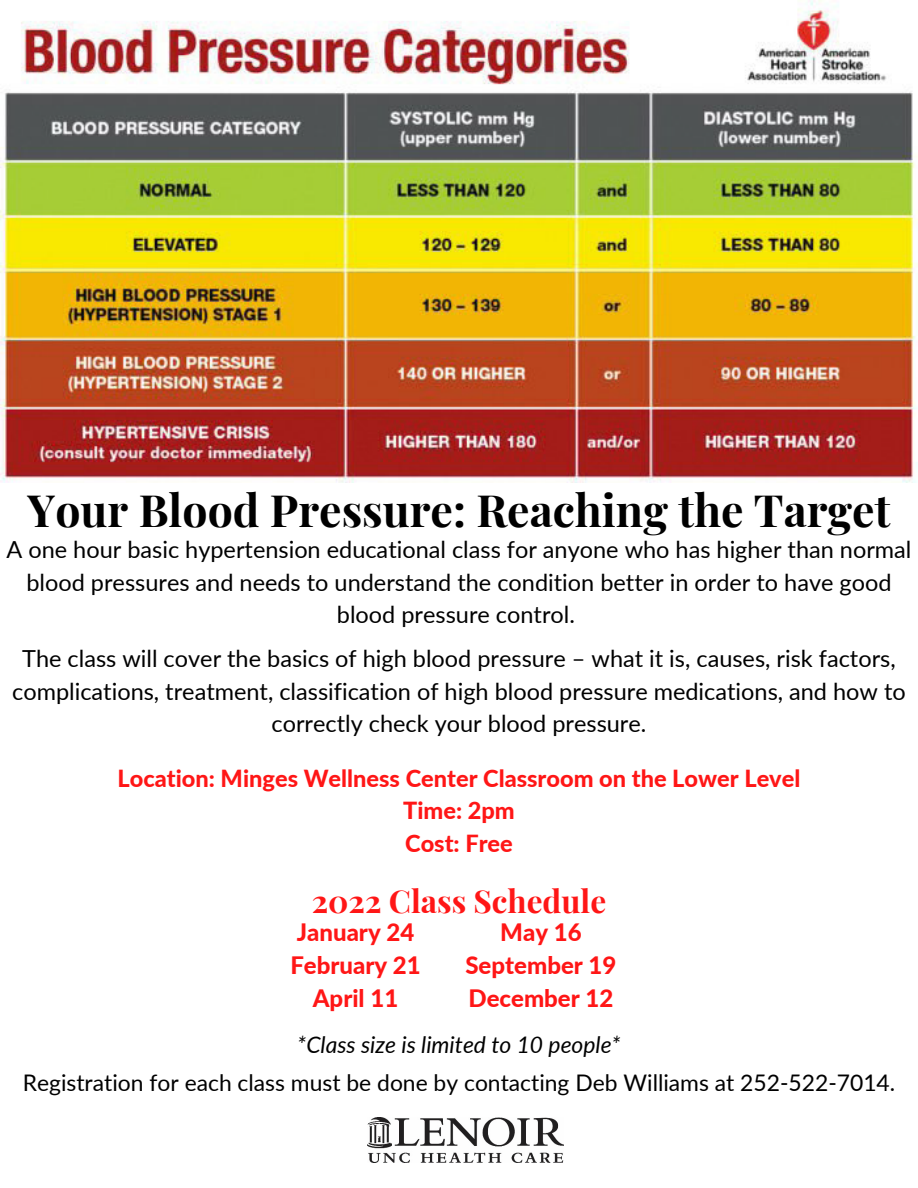
<style>
.page{position:relative;width:918px;height:1188px;background:#fff}
.page>*{position:absolute;margin:0;border:0;box-sizing:border-box;transform-origin:0 0}
.t1{font:700 44.55px "Playfair Display";color:#000}
.t2{font:700 31.5px "Playfair Display";color:#ff1616}
.t3{font:800 24px "Lato";color:#ff1616}
.t4{font:23.55px/32.1px "Lato";color:#000;text-align:center}
.t5{font:800 23.55px "Lato";color:#ff1616}
.t6{font:22.8px "Lato";color:#000}
.t7{font:italic 22.8px "Lato";color:#000}
</style>
<div class="page">
<img style="left:0;top:0;width:918px;height:483px">
<img style="left:367px;top:1118px;width:196px;height:45px">
<p class="t1" style="left:28px;top:479px;width:864px">Your Blood Pressure: Reaching the Target</p>
<p class="t4" style="left:7px;top:533px;width:906px">A one hour basic hypertension educational class for anyone who has higher than normal blood pressures and needs to understand the condition better in order to have good blood pressure control.</p>
<p class="t4" style="left:12px;top:642px;width:895px">The class will cover the basics of high blood pressure – what it is, causes, risk factors, complications, treatment, classification of high blood pressure medications, and how to correctly check your blood pressure.</p>
<p class="t5" style="left:118px;top:764px;width:684px">Location: Minges Wellness Center Classroom on the Lower Level</p>
<p class="t5" style="left:403px;top:796px;width:113px">Time: 2pm</p>
<p class="t5" style="left:405px;top:829px;width:109px">Cost: Free</p>
<p class="t2" style="left:312px;top:879px;width:296px">2022 Class Schedule</p>
<p class="t3" style="left:297px;top:918px;width:119px">January 24</p>
<p class="t3" style="left:290px;top:950px;width:132px">February 21</p>
<p class="t3" style="left:313px;top:983px;width:87px">April 11</p>
<p class="t3" style="left:500px;top:918px;width:83px">May 16</p>
<p class="t3" style="left:465px;top:950px;width:153px">September 19</p>
<p class="t3" style="left:468px;top:983px;width:146px">December 12</p>
<p class="t7" style="left:297px;top:1031px;width:325px">*Class size is limited to 10 people*</p>
<p class="t6" style="left:23px;top:1069px;width:874px">Registration for each class must be done by contacting Deb Williams at 252-522-7014.</p>
</div>
